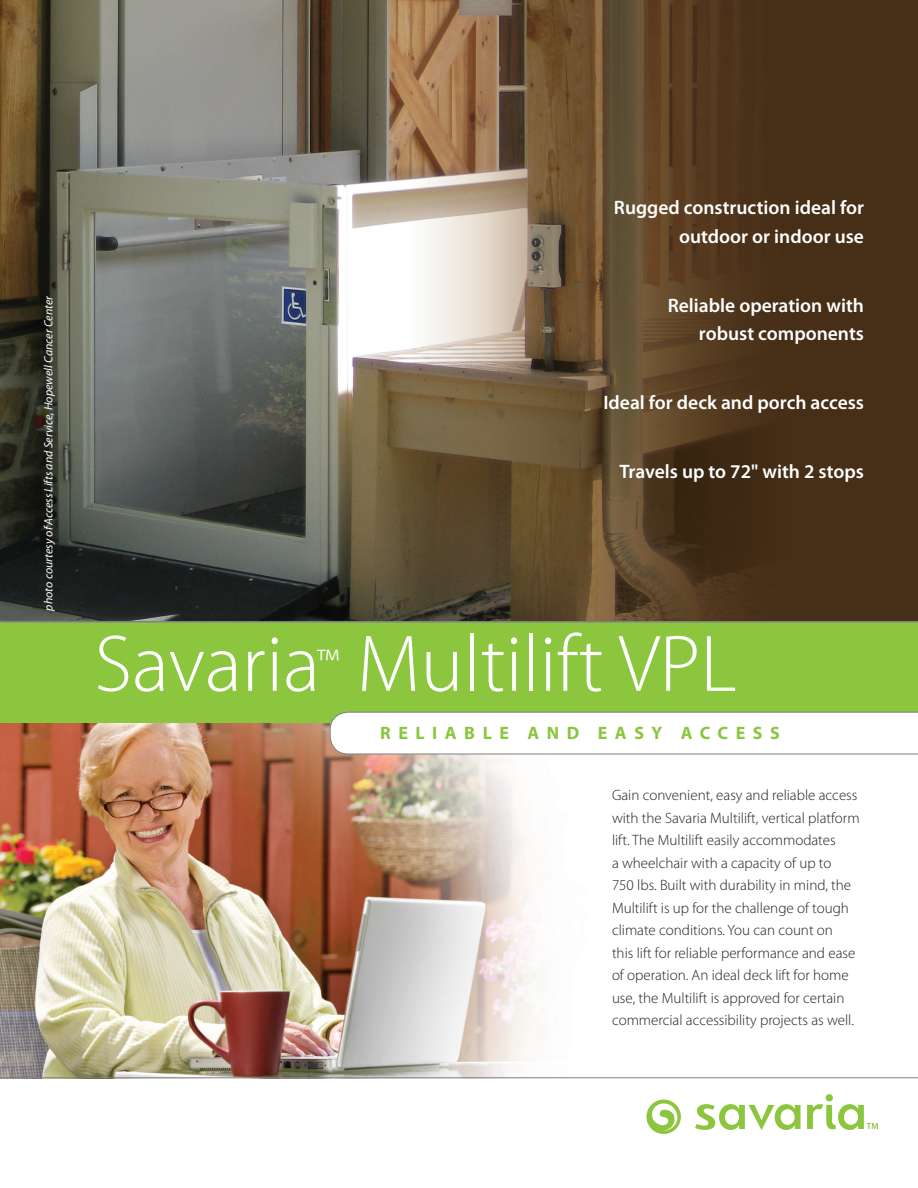
<style>
.page{position:relative;width:918px;height:1188px;background:#fff}
.page>*{position:absolute;margin:0;border:0;box-sizing:border-box;transform-origin:0 0}
.t1{font:300 81px "Myriad Pro";color:#fff}
.t2{font:600 19.5px/28.5px "Myriad Pro";color:#fff;text-align:right}
.t3{font:700 18px "Myriad Pro";letter-spacing:.42em;color:#8bc63e}
.t4{font:300 15px/22.5px "Myriad Pro";color:#231f20}
.t5{font:italic 12px "Myriad Pro";color:#fff}
</style>
<div class="page">
<svg style="left:695px;top:1104px;width:106px;height:26px"></svg>
<svg style="left:646px;top:1100px;width:35px;height:34px"></svg>
<svg style="left:807px;top:1094px;width:71px;height:36px"></svg>
<img style="left:0;top:723px;width:864px;height:354px">
<img style="left:0;top:0;width:918px;height:621px">
<div style="left:0;top:621px;width:918px;height:102px;background:#8bc63e"></div>
<svg style="left:330px;top:712px;width:588px;height:42px"></svg>
<hr style="left:0;top:1077px;width:918px;height:1px;background:#7e8083">
<hr style="left:0;top:621px;width:918px;height:1px;background:#7e8083">
<p class="t5" style="left:41px;top:610px;width:316px;rotate:-90deg">photo courtesy of Access Lifts and Service, Hopewell Cancer Center</p>
<h2 class="t2" style="left:614px;top:193px;width:252px">Rugged construction ideal for outdoor or indoor use</h2>
<h2 class="t2" style="left:668px;top:291px;width:198px">Reliable operation with robust components</h2>
<h2 class="t2" style="left:603px;top:388px;width:262px">Ideal for deck and porch access</h2>
<h2 class="t2" style="left:619px;top:457px;width:246px">Travels up to 72" with 2 stops</h2>
<h1 class="t1" style="left:94px;top:619px;width:644px">Savaria<sup>™</sup> Multilift VPL</h1>
<p class="t3" style="left:380px;top:721px;width:401px">RELIABLE AND EASY ACCESS</p>
<p class="t4" style="left:612px;top:784px;width:249px">Gain convenient, easy and reliable access with the Savaria Multilift, vertical platform lift. The Multilift easily accommodates<br>a wheelchair with a capacity of up to<br>750 lbs. Built with durability in mind, the Multilift is up for the challenge of tough climate conditions. You can count on<br>this lift for reliable performance and ease of operation. An ideal deck lift for home use, the Multilift is approved for certain commercial accessibility projects as well.</p>
</div>
